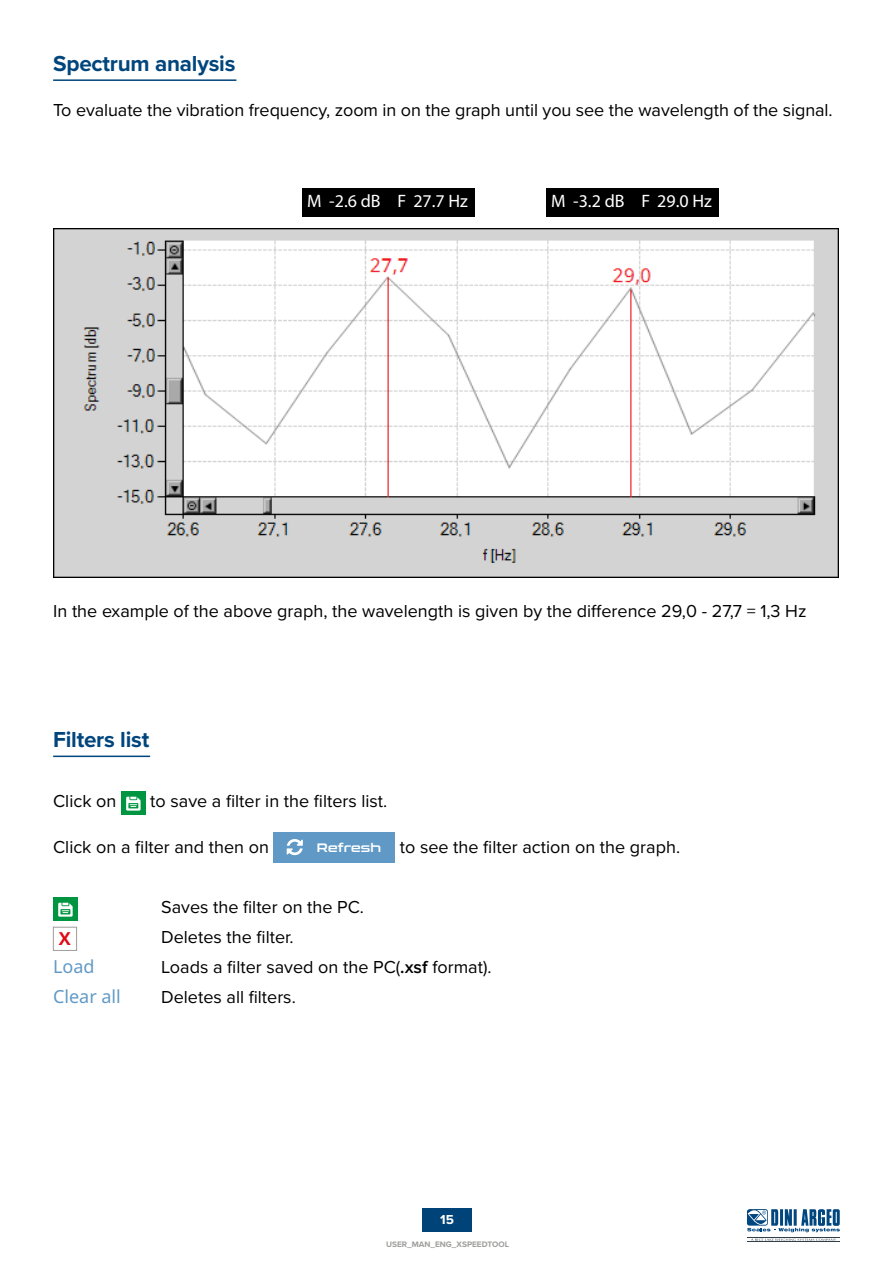
<style>
.page{position:relative;width:893px;height:1263px;background:#fff}
.page>*{position:absolute;margin:0;border:0;box-sizing:border-box;transform-origin:0 0}
.t1{font:700 22.5px "Proxima Nova";letter-spacing:-.01em;color:#00457c}
.t2{font:18px "Proxima Nova";color:#000}
.t3{font:18px "Myriad Pro";color:#fff}
.t4{font:18px "Noto Sans";color:#6099c5}
.t5{font:700 18px "Noto Sans";color:#dd0c15}
.t6{font:700 13.5px "Proxima Nova";color:#fff}
.t7{font:700 8.25px "Proxima Nova";color:#9d9d9c}
.s1{font-family:"Conthrax Sb";font-size:12.15px;color:#fff}
.s2{font-weight:600}
</style>
<div class="page">
<div style="left:422px;top:1208px;width:49px;height:24px;background:#004379"></div>
<svg style="left:747px;top:1209px;width:93px;height:23px"></svg>
<svg style="left:751px;top:1238px;width:85px;height:3px"></svg>
<hr style="left:747px;top:1237px;width:93px;height:1px;background:#323f49">
<hr style="left:747px;top:1242px;width:93px;height:1px;background:#323f49">
<hr style="left:53px;top:79px;width:183px;height:2px;background:#00457c">
<img style="left:53px;top:229px;width:785px;height:349px">
<div style="left:302px;top:188px;width:173px;height:29px;background:#000"></div>
<div style="left:546px;top:188px;width:173px;height:29px;background:#000"></div>
<hr style="left:53px;top:755px;width:97px;height:2px;background:#00457c">
<div style="left:121px;top:791px;width:25px;height:24px;background:#009641"></div>
<svg style="left:126px;top:797px;width:15px;height:14px"></svg>
<div style="left:274px;top:832px;width:121px;height:31px;background:#6099c5"></div>
<svg style="left:287px;top:839px;width:16px;height:16px"></svg>
<div style="left:53px;top:897px;width:25px;height:24px;background:#009641"></div>
<svg style="left:58px;top:903px;width:15px;height:14px"></svg>
<div style="left:53px;top:927px;width:24px;height:23px;border:1px solid #9d9d9c"></div>
<p class="t1" style="left:53px;top:47px;width:184px">Spectrum analysis</p>
<p class="t2" style="left:53px;top:97px;width:781px">To evaluate the vibration frequency, zoom in on the graph until you see the wavelength of the signal.</p>
<p class="t3" style="left:307px;top:190px;width:162px">M -2.6 dB F 27.7 Hz</p>
<p class="t3" style="left:551px;top:190px;width:162px">M -3.2 dB F 29.0 Hz</p>
<p class="t2" style="left:53px;top:598px;width:755px">In the example of the above graph, the wavelength is given by the difference 29,0 - 27,7 = 1,3 Hz</p>
<p class="t1" style="left:53px;top:723px;width:98px">Filters list</p>
<p class="t2" style="left:53px;top:788px;width:65px">Click on</p>
<p class="t2" style="left:150px;top:788px;width:239px">to save a filter in the filters list.</p>
<p class="t2" style="left:53px;top:834px;width:217px">Click on a filter and then on</p>
<p class="t2" style="left:317px;top:834px;width:365px"><span class="s1">Refresh</span> to see the filter action on the graph.</p>
<p class="t2" style="left:161px;top:894px;width:204px">Saves the filter on the PC.</p>
<p class="t5" style="left:59px;top:926px;width:14px">X</p>
<p class="t2" style="left:161px;top:924px;width:134px">Deletes the filter.</p>
<p class="t4" style="left:53px;top:954px;width:43px">Load</p>
<p class="t2" style="left:161px;top:954px;width:332px">Loads a filter saved on the PC(<span class="s2">.xsf</span> format).</p>
<p class="t4" style="left:53px;top:984px;width:69px">Clear all</p>
<p class="t2" style="left:161px;top:984px;width:136px">Deletes all filters.</p>
<p class="t6" style="left:440px;top:1209px;width:15px">15</p>
<p class="t7" style="left:386px;top:1238px;width:124px">USER_MAN_ENG_XSPEEDTOOL</p>
</div>
